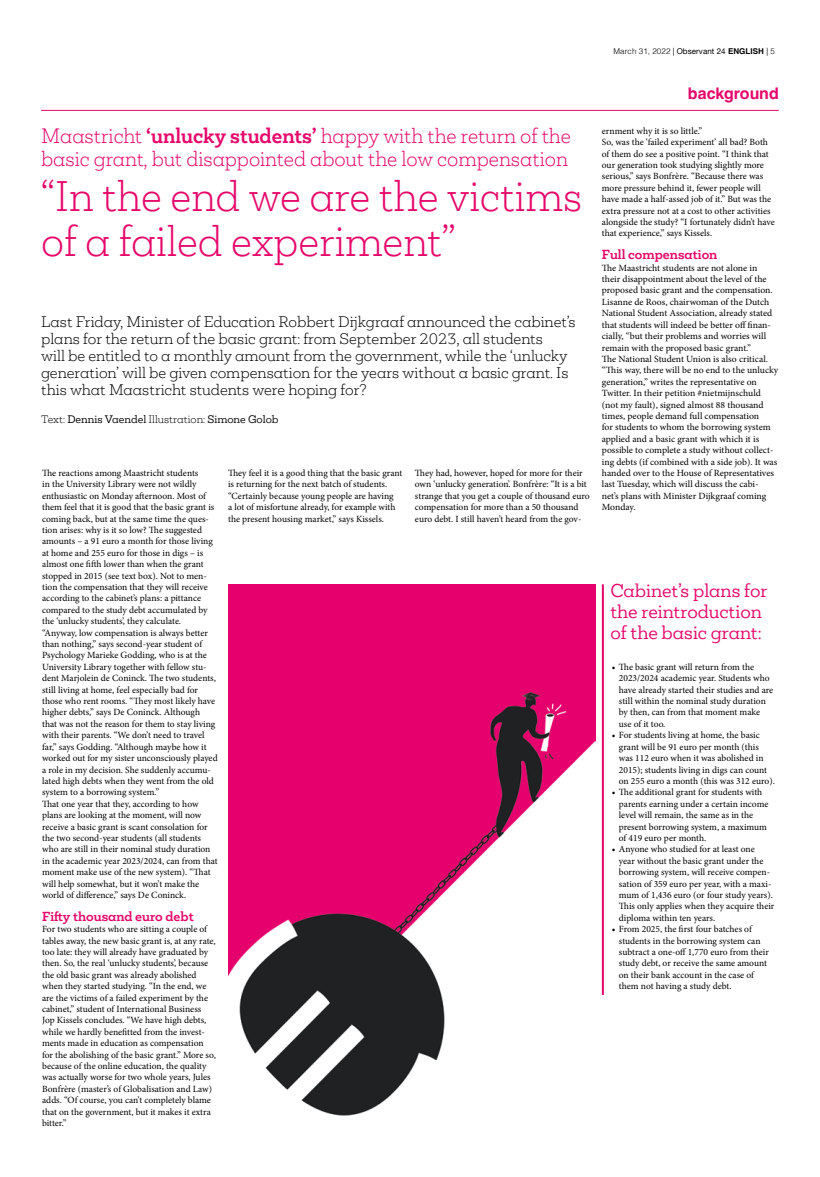
<style>
.page{position:relative;width:820px;height:1177px;background:#fff}
.page>*{position:absolute;margin:0;border:0;box-sizing:border-box;transform-origin:0 0}
.t1{font:300 39px/45px "Mokoko";color:#e6076a}
.t2{font:300 19px/22.8px "Mokoko";color:#e6076a}
.t3{font:17px/21px "Mokoko";color:#e6076a}
.t4{font:700 16px "Helvetica";letter-spacing:-.005em;color:#e6076a}
.t5{font:300 14px/16.8px "Mokoko";color:#000}
.t6{font:700 12px "Mokoko";color:#e6076a}
.t7{font:10px "Mokoko";color:#000}
.t8{font:9.5px/11.4px "Minion Pro";color:#000}
.t9{font:300 8px "Helvetica";letter-spacing:.01em;color:#000}
.s1{font-weight:700}
.s2{font-weight:300}
.s3{font-family:"Helvetica Neue";font-weight:400}
</style>
<div class="page">
<hr style="left:41px;top:110px;width:737px;height:1px;background:#e6076a">
<img style="left:228px;top:584px;width:367px;height:532px">
<hr style="left:601px;top:584px;width:2px;height:410px;background:#e6076a">
<h2 class="t2" style="left:41px;top:124px;width:531px">Maastricht <span class="s1">‘unlucky students’</span> happy with the return of the basic grant, but disappointed about the low compensation</h2>
<h1 class="t1" style="left:41px;top:173px;width:542px">“In the end we are the victims of a failed experiment”</h1>
<p class="t5" style="left:41px;top:313px;width:536px">Last Friday, Minister of Education Robbert Dijkgraaf announced the cabinet’s plans for the return of the basic grant: from September 2023, all students<br>will be entitled to a monthly amount from the government, while the ‘unlucky generation’ will be given compensation for the years without a basic grant. Is this what Maastricht students were hoping for?</p>
<p class="t7" style="left:41px;top:413px;width:239px"><span class="s2">Text:</span> Dennis Vaendel <span class="s2">Illustration:</span> Simone Golob</p>
<p class="t8" style="left:42px;top:467px;width:177px">The reactions among Maastricht students<br>in the University Library were not wildly enthusiastic on Monday afternoon. Most of them feel that it is good that the basic grant is coming back, but at the same time the ques&shy;tion arises: why is it so low? The suggested amounts – a 91 euro a month for those living at home and 255 euro for those in digs – is almost one fifth lower than when the grant stopped in 2015 (see text box). Not to men&shy;tion the compensation that they will receive according to the cabinet’s plans: a pittance compared to the study debt accumulated by the ‘unlucky students’, they calculate. “Anyway, low compensation is always better than nothing,” says second-year student of Psychology Marieke Godding, who is at the University Library together with fellow stu&shy;dent Marjolein de Coninck. The two students, still living at home, feel especially bad for those who rent rooms. “They most likely have higher debts,” says De Coninck. Although<br>that was not the reason for them to stay living with their parents. “We don’t need to travel far,” says Godding. “Although maybe how it worked out for my sister unconsciously played a role in my decision. She suddenly accumu&shy;lated high debts when they went from the old system to a borrowing system.”<br>That one year that they, according to how plans are looking at the moment, will now receive a basic grant is scant consolation for the two second-year students (all students who are still in their nominal study duration in the academic year 2023/2024, can from that moment make use of the new system). “That will help somewhat, but it won’t make the world of difference,” says De Coninck.</p>
<p class="t6" style="left:42px;top:908px;width:153px">Fifty thousand euro debt</p>
<p class="t8" style="left:42px;top:923px;width:175px">For two students who are sitting a couple of tables away, the new basic grant is, at any rate, too late: they will already have graduated by then. So, the real ‘unlucky students’, because the old basic grant was already abolished when they started studying. “In the end, we are the victims of a failed experiment by the cabinet,” student of International Business Jop Kissels concludes. “We have high debts, while we hardly benefitted from the invest&shy;ments made in education as compensation for the abolishing of the basic grant.” More so, because of the online education, the quality was actually worse for two whole years, Jules Bonfrère (master’s of Globalisation and Law) adds. “Of course, you can’t completely blame that on the government, but it makes it extra bitter.”</p>
<p class="t8" style="left:228px;top:467px;width:176px">They feel it is a good thing that the basic grant is returning for the next batch of students. “Certainly because young people are having<br>a lot of misfortune already, for example with the present housing market,” says Kissels.</p>
<p class="t8" style="left:415px;top:467px;width:176px">They had, however, hoped for more for their own ‘unlucky generation’. Bonfrère: “It is a bit strange that you get a couple of thousand euro compensation for more than a 50 thousand euro debt. I still haven’t heard from the gov-</p>
<p class="t9" style="left:613px;top:44px;width:163px">March 31, 2022 <span class="s3">| Observant 24</span> <span class="s1">ENGLISH</span> <span class="s3">|</span> 5</p>
<h3 class="t4" style="left:687px;top:83px;width:92px">background</h3>
<p class="t8" style="left:601px;top:125px;width:174px">ernment why it is so little.”<br>So, was the ‘failed experiment’ all bad? Both of them do see a positive point. “I think that our generation took studying slightly more serious,” says Bonfrère. “Because there was more pressure behind it, fewer people will have made a half-assed job of it.” But was the extra pressure not at a cost to other activities alongside the study? “I fortunately didn’t have that experience,” says Kissels.</p>
<p class="t6" style="left:601px;top:247px;width:117px">Full compensation</p>
<p class="t8" style="left:601px;top:262px;width:178px">The Maastricht students are not alone in<br>their disappointment about the level of the proposed basic grant and the compensation.<br>Lisanne de Roos, chairwoman of the Dutch National Student Association, already stated that students will indeed be better off finan&shy;cially, “but their problems and worries will remain with the proposed basic grant.”<br>The National Student Union is also critical. “This way, there will be no end to the unlucky generation,” writes the representative on Twitter. In their petition #nietmijnschuld (not my fault), signed almost 88 thousand times, people demand full compensation<br>for students to whom the borrowing system applied and a basic grant with which it is possible to complete a study without collect&shy;ing debts (if combined with a side job). It was handed over to the House of Representatives last Tuesday, which will discuss the cabi-<br>net’s plans with Minister Dijkgraaf coming Monday.</p>
<h3 class="t3" style="left:610px;top:579px;width:159px">Cabinet’s plans for the reintroduction of the basic grant:</h3>
<p class="t8" style="left:618px;top:661px;width:156px;text-indent:-7px">• The basic grant will return from the 2023/2024 academic year. Students who have already started their studies and are still within the nominal study duration by then, can from that moment make use of it too.</p>
<p class="t8" style="left:618px;top:729px;width:157px;text-indent:-7px">• For students living at home, the basic grant will be 91 euro per month (this was 112 euro when it was abolished in 2015); students living in digs can count on 255 euro a month (this was 312 euro).</p>
<p class="t8" style="left:618px;top:786px;width:151px;text-indent:-7px">• The additional grant for students with parents earning under a certain income level will remain, the same as in the present borrowing system, a maximum of 419 euro per month.</p>
<p class="t8" style="left:618px;top:843px;width:157px;text-indent:-7px">• Anyone who studied for at least one<br>year without the basic grant under the borrowing system, will receive compen&shy;sation of 359 euro per year, with a maxi&shy;mum of 1,436 euro (or four study years).<br>This only applies when they acquire their diploma within ten years.</p>
<p class="t8" style="left:618px;top:923px;width:151px;text-indent:-7px">• From 2025, the first four batches of students in the borrowing system can subtract a one-off 1,770 euro from their study debt, or receive the same amount on their bank account in the case of them not having a study debt.</p>
</div>
